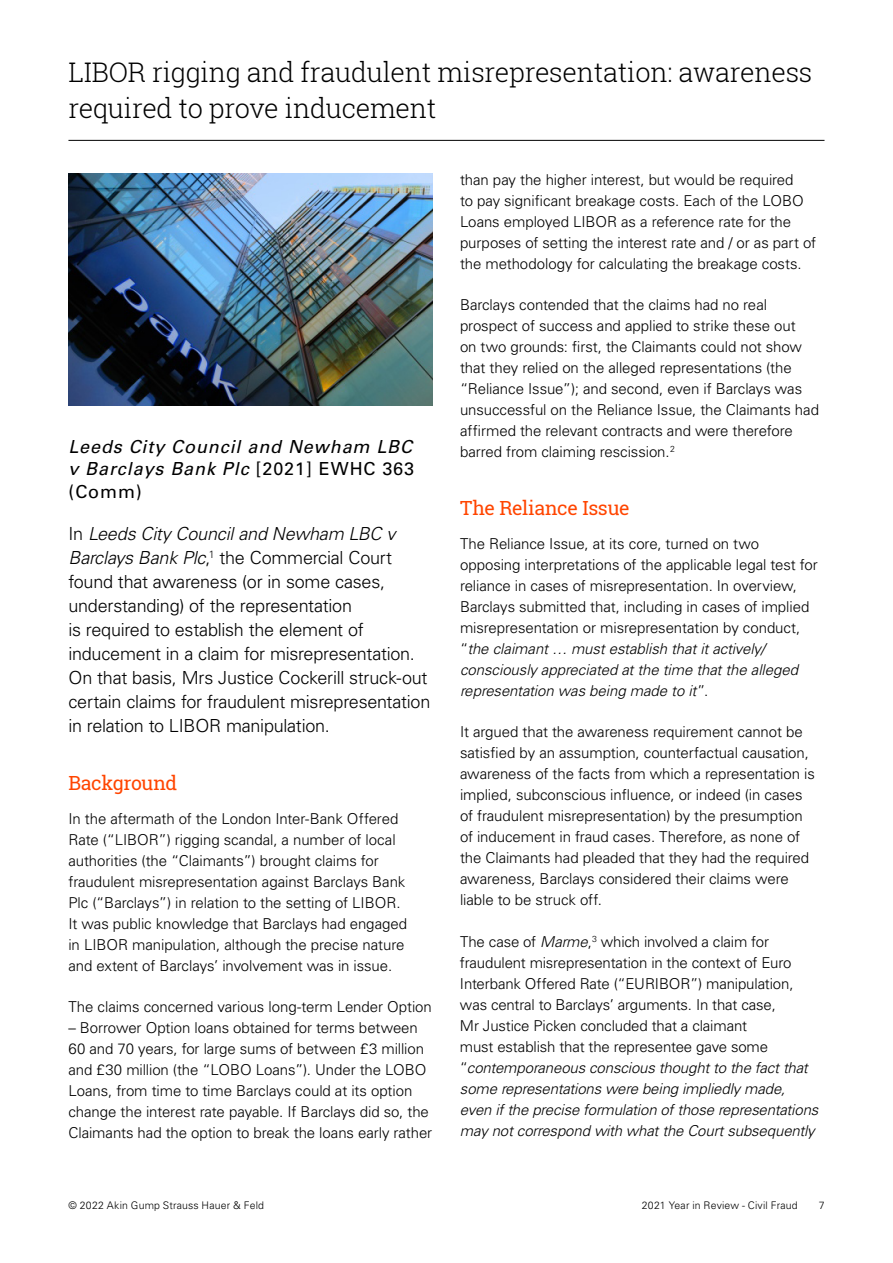
<style>
.page{position:relative;width:893px;height:1263px;background:#fff}
.page>*{position:absolute;margin:0;border:0;box-sizing:border-box;transform-origin:0 0}
.t1{font:300 27px/36px "Roboto Slab";letter-spacing:-.01em;color:#000}
.t2{font:19.5px "Roboto Slab";letter-spacing:-.02em;color:#ff4500}
.t3{font:300 18px/24px "Univers LT Std";letter-spacing:-.015em;color:#000}
.t4{font:italic 18px/22.5px "Univers LT Std";letter-spacing:.05em;color:#000;text-align:justify}
.t5{font:300 15px/21px "Univers LT Std";letter-spacing:-.005em;color:#000}
.t6{font:300 10.5px "Univers LT Std";letter-spacing:.015em;color:#000}
.s1{font-style:normal}
.s2{font-style:italic}
</style>
<div class="page">
<img style="left:68px;top:174px;width:365px;height:232px">
<hr style="left:68px;top:140px;width:756px;height:1px;background:#000">
<h1 class="t1" style="left:68px;top:54px;width:745px">LIBOR rigging and fraudulent misrepresentation: awareness required to prove inducement</h1>
<p class="t4" style="left:68px;top:435px;width:347px">Leeds City Council and Newham LBC v Barclays Bank Plc <span class="s1">[2021] EWHC 363 (Comm)</span></p>
<p class="t3" style="left:68px;top:521px;width:363px">In <span class="s2">Leeds City Council and Newham LBC v Barclays Bank Plc</span>,<sup>1</sup> the Commercial Court found that awareness (or in some cases, understanding) of the representation<br>is required to establish the element of inducement in a claim for misrepresentation.<br>On that basis, Mrs Justice Cockerill struck-out certain claims for fraudulent misrepresentation in relation to LIBOR manipulation.</p>
<h2 class="t2" style="left:68px;top:769px;width:110px">Background</h2>
<p class="t5" style="left:68px;top:808px;width:340px">In the aftermath of the London Inter-Bank Offered Rate (“LIBOR”) rigging scandal, a number of local authorities (the “Claimants”) brought claims for fraudulent misrepresentation against Barclays Bank Plc (“Barclays”) in relation to the setting of LIBOR.<br>It was public knowledge that Barclays had engaged in LIBOR manipulation, although the precise nature and extent of Barclays’ involvement was in issue.</p>
<p class="t5" style="left:68px;top:996px;width:365px">The claims concerned various long-term Lender Option</p>
<p class="t5" style="left:68px;top:1017px;width:365px">– Borrower Option loans obtained for terms between 60 and 70 years, for large sums of between £3 million and £30 million (the “LOBO Loans”). Under the LOBO Loans, from time to time Barclays could at its option change the interest rate payable. If Barclays did so, the Claimants had the option to break the loans early rather</p>
<p class="t5" style="left:460px;top:169px;width:358px">than pay the higher interest, but would be required<br>to pay significant breakage costs. Each of the LOBO Loans employed LIBOR as a reference rate for the purposes of setting the interest rate and / or as part of the methodology for calculating the breakage costs.</p>
<p class="t5" style="left:460px;top:294px;width:361px">Barclays contended that the claims had no real prospect of success and applied to strike these out<br>on two grounds: first, the Claimants could not show that they relied on the alleged representations (the “Reliance Issue”); and second, even if Barclays was unsuccessful on the Reliance Issue, the Claimants had affirmed the relevant contracts and were therefore barred from claiming rescission.<sup>2</sup></p>
<h2 class="t2" style="left:460px;top:494px;width:171px">The Reliance Issue</h2>
<p class="t5" style="left:460px;top:533px;width:359px">The Reliance Issue, at its core, turned on two opposing interpretations of the applicable legal test for reliance in cases of misrepresentation. In overview, Barclays submitted that, including in cases of implied misrepresentation or misrepresentation by conduct, “<span class="s2">the claimant … must establish that it actively/ consciously appreciated at the time that the alleged representation was being made to it</span>”.</p>
<p class="t5" style="left:460px;top:721px;width:356px">It argued that the awareness requirement cannot be satisfied by an assumption, counterfactual causation, awareness of the facts from which a representation is implied, subconscious influence, or indeed (in cases of fraudulent misrepresentation) by the presumption of inducement in fraud cases. Therefore, as none of the Claimants had pleaded that they had the required awareness, Barclays considered their claims were liable to be struck off.</p>
<p class="t5" style="left:460px;top:931px;width:360px">The case of <span class="s2">Marme</span>,<sup>3</sup> which involved a claim for fraudulent misrepresentation in the context of Euro Interbank Offered Rate (“EURIBOR”) manipulation, was central to Barclays’ arguments. In that case,<br>Mr Justice Picken concluded that a claimant<br>must establish that the representee gave some “<span class="s2">contemporaneous conscious thought to the fact that some representations were being impliedly made, even if the precise formulation of those representations may not correspond with what the Court subsequently</span></p>
<p class="t6" style="left:68px;top:1199px;width:197px">© 2022 Akin Gump Strauss Hauer &amp; Feld</p>
<p class="t6" style="left:642px;top:1199px;width:157px">2021 Year in Review - Civil Fraud</p>
<p class="t6" style="left:819px;top:1199px;width:7px">7</p>
</div>
